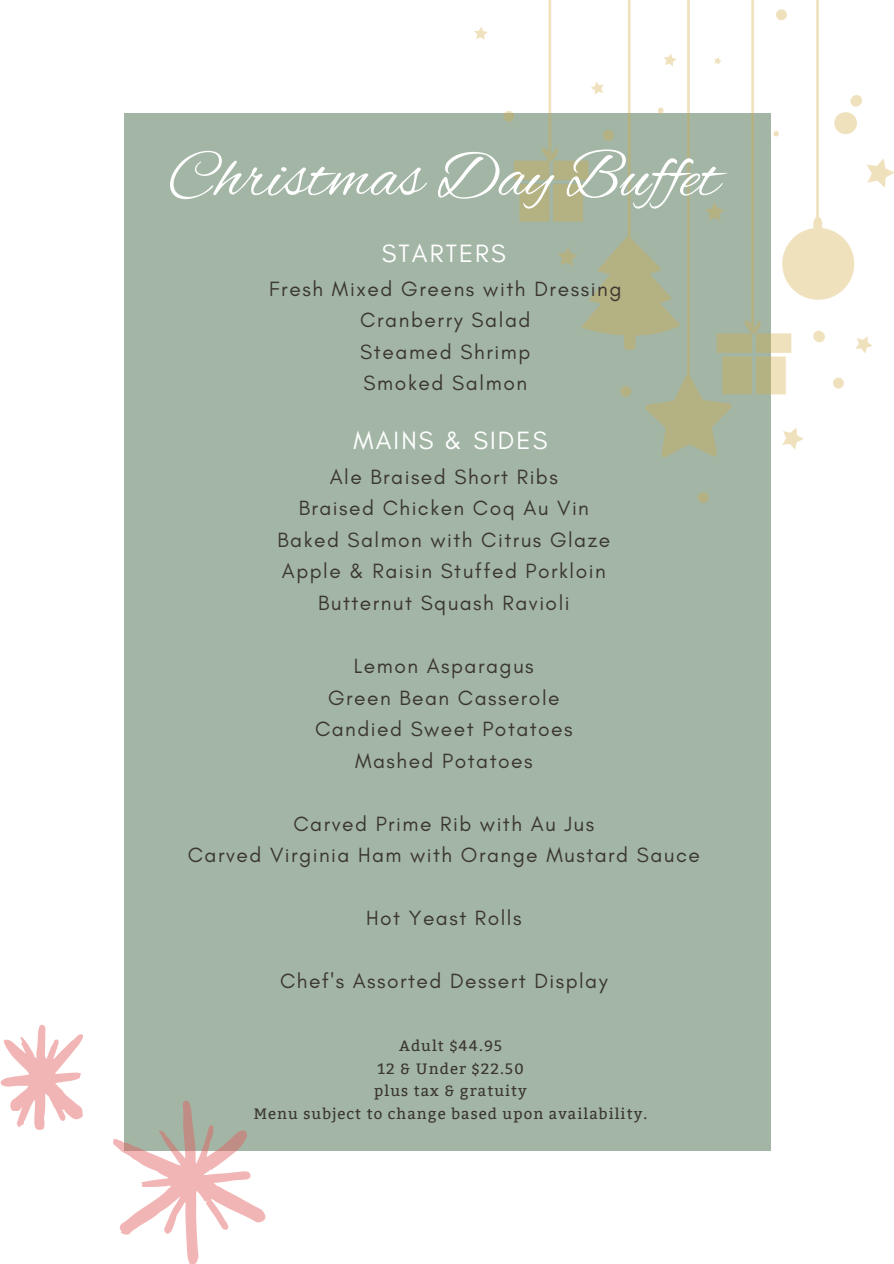
<style>
.page{position:relative;width:894px;height:1264px;background:#fff}
.page>*{position:absolute;margin:0;border:0;box-sizing:border-box;transform-origin:0 0}
.t1{font:67.5px "Alex Brush";color:#fff}
.t2{font:25.5px "Glacial Indifference";letter-spacing:.085em;color:#fff}
.t3{font:21px/31.5px "Glacial Indifference";letter-spacing:.07em;color:#3b3730;text-align:center}
.t4{font:15px/22.5px "Bitter";letter-spacing:.07em;color:#3b3730;text-align:center}
</style>
<div class="page">
<div style="left:124px;top:113px;width:646px;height:1037px;background:#a3b6a6"></div>
<img style="left:474px;top:0;width:419px;height:502px">
<svg style="left:0;top:1024px;width:266px;height:239px"></svg>
<h1 class="t1" style="left:168px;top:139px;width:553px">Christmas Day Buf et</h1>
<p class="t2" style="left:381px;top:237px;width:126px">STARTERS</p>
<p class="t3" style="left:269px;top:273px;width:354px">Fresh Mixed Greens with Dressing<br>Cranberry Salad<br>Steamed Shrimp<br>Smoked Salmon</p>
<p class="t2" style="left:353px;top:425px;width:195px">MAINS &amp; SIDES</p>
<p class="t3" style="left:277px;top:460px;width:334px">Ale Braised Short Ribs<br>Braised Chicken Coq Au Vin<br>Baked Salmon with Citrus Glaze<br>Apple &amp; Raisin Stuffed Porkloin<br>Butternut Squash Ravioli</p>
<p class="t3" style="left:315px;top:650px;width:259px">Lemon Asparagus<br>Green Bean Casserole<br>Candied Sweet Potatoes<br>Mashed Potatoes</p>
<p class="t3" style="left:188px;top:807px;width:513px">Carved Prime Rib with Au Jus<br>Carved Virginia Ham with Orange Mustard Sauce</p>
<p class="t3" style="left:366px;top:902px;width:157px">Hot Yeast Rolls</p>
<p class="t3" style="left:280px;top:965px;width:329px">Chef's Assorted Dessert Display</p>
<p class="t4" style="left:254px;top:1034px;width:395px">Adult $44.95<br>12 &amp; Under $22.50<br>plus tax &amp; gratuity<br>Menu subject to change based upon availability.</p>
</div>
